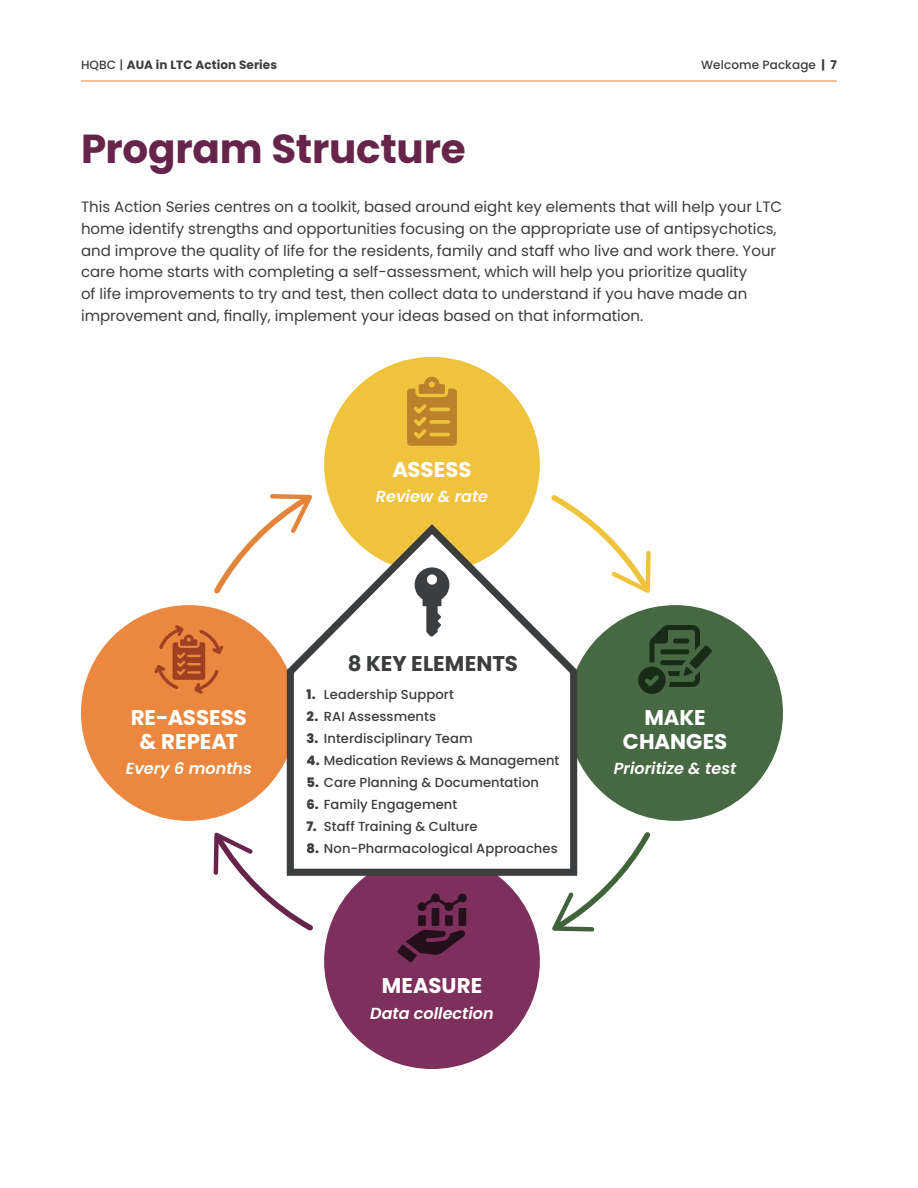
<style>
.page{position:relative;width:918px;height:1188px;background:#fff}
.page>*{position:absolute;margin:0;border:0;box-sizing:border-box;transform-origin:0 0}
.t1{font:700 40.5px "Poppins";letter-spacing:-.005em;color:#66244a}
.t2{font:700 21.3px/24.2px "Poppins";color:#fff;text-align:center}
.t3{font:700 21.3px "Poppins";letter-spacing:.005em;color:#3b3d3e}
.t4{font:italic 600 16.05px "Poppins";color:#fff}
.t5{font:15px/21.8px "Poppins";color:#3b3d3e}
.t6{font:500 13.05px "Poppins";letter-spacing:.005em;color:#3b3d3e}
.t7{font:700 12px "Poppins";letter-spacing:.01em;color:#3b3d3e}
.t8{font:500 12px "Poppins";letter-spacing:.01em;color:#3b3d3e}
.s1{font-weight:500}
.s2{font-weight:700}
.s3{font-weight:800}
</style>
<div class="page">
<hr style="left:81px;top:81px;width:756px;height:1px;background:#e4843a">
<div style="left:81px;top:605px;width:216px;height:216px;background:#eb873e;border-radius:50%"></div>
<div style="left:567px;top:605px;width:216px;height:216px;background:#466943;border-radius:50%"></div>
<div style="left:324px;top:853px;width:216px;height:216px;background:#7d305b;border-radius:50%"></div>
<div style="left:324px;top:357px;width:216px;height:216px;background:#f0c33c;border-radius:50%"></div>
<svg style="left:283px;top:519px;width:301px;height:360px"></svg>
<svg style="left:547px;top:495px;width:104px;height:101px"></svg>
<svg style="left:213px;top:830px;width:105px;height:101px"></svg>
<svg style="left:550px;top:827px;width:100px;height:105px"></svg>
<svg style="left:214px;top:494px;width:101px;height:104px"></svg>
<svg style="left:415px;top:567px;width:34px;height:69px"></svg>
<svg style="left:407px;top:377px;width:50px;height:69px"></svg>
<svg style="left:638px;top:625px;width:74px;height:69px"></svg>
<svg style="left:397px;top:930px;width:68px;height:33px"></svg>
<div style="left:418px;top:915px;width:8px;height:11px;background:#260f1c"></div>
<div style="left:432px;top:908px;width:7px;height:18px;background:#260f1c"></div>
<div style="left:445px;top:915px;width:8px;height:11px;background:#260f1c"></div>
<div style="left:459px;top:908px;width:7px;height:18px;background:#260f1c"></div>
<svg style="left:418px;top:894px;width:49px;height:17px"></svg>
<svg style="left:154px;top:625px;width:69px;height:69px"></svg>
<p class="t7" style="left:81px;top:58px;width:198px"><span class="s1">HQBC |</span> AUA in LTC Action Series</p>
<p class="t8" style="left:701px;top:58px;width:137px">Welcome Package <span class="s2">| 7</span></p>
<h1 class="t1" style="left:81px;top:126px;width:386px">Program Structure</h1>
<p class="t5" style="left:81px;top:196px;width:703px">This Action Series centres on a toolkit, based around eight key elements that will help your LTC home identify strengths and opportunities focusing on the appropriate use of antipsychotics, and improve the quality of life for the residents, family and staff who live and work there. Your care home starts with completing a self-assessment, which will help you prioritize quality<br>of life improvements to try and test, then collect data to understand if you have made an improvement and, finally, implement your ideas based on that information.</p>
<h2 class="t2" style="left:392px;top:457px;width:81px">ASSESS</h2>
<p class="t4" style="left:376px;top:487px;width:114px">Review &amp; rate</p>
<h2 class="t2" style="left:131px;top:705px;width:118px">RE-ASSESS &amp; REPEAT</h2>
<p class="t4" style="left:126px;top:759px;width:128px">Every 6 months</p>
<h2 class="t3" style="left:348px;top:651px;width:172px">8 KEY ELEMENTS</h2>
<p class="t6" style="left:306px;top:687px;width:149px"><span class="s3">1.</span> Leadership Support</p>
<p class="t6" style="left:306px;top:709px;width:131px"><span class="s3">2.</span> RAI Assessments</p>
<p class="t6" style="left:306px;top:731px;width:168px"><span class="s3">3.</span> Interdisciplinary Team</p>
<p class="t6" style="left:306px;top:753px;width:254px"><span class="s3">4.</span> Medication Reviews &amp; Management</p>
<p class="t6" style="left:306px;top:775px;width:234px"><span class="s3">5.</span> Care Planning &amp; Documentation</p>
<p class="t6" style="left:306px;top:797px;width:152px"><span class="s3">6.</span> Family Engagement</p>
<p class="t6" style="left:306px;top:819px;width:173px"><span class="s3">7.</span> Staff Training &amp; Culture</p>
<p class="t6" style="left:306px;top:841px;width:253px"><span class="s3">8.</span> Non-Pharmacological Approaches</p>
<h2 class="t2" style="left:382px;top:974px;width:102px">MEASURE</h2>
<p class="t4" style="left:370px;top:1004px;width:125px">Data collection</p>
<h2 class="t2" style="left:623px;top:705px;width:106px">MAKE<br>CHANGES</h2>
<p class="t4" style="left:614px;top:759px;width:124px">Prioritize &amp; test</p>
</div>
